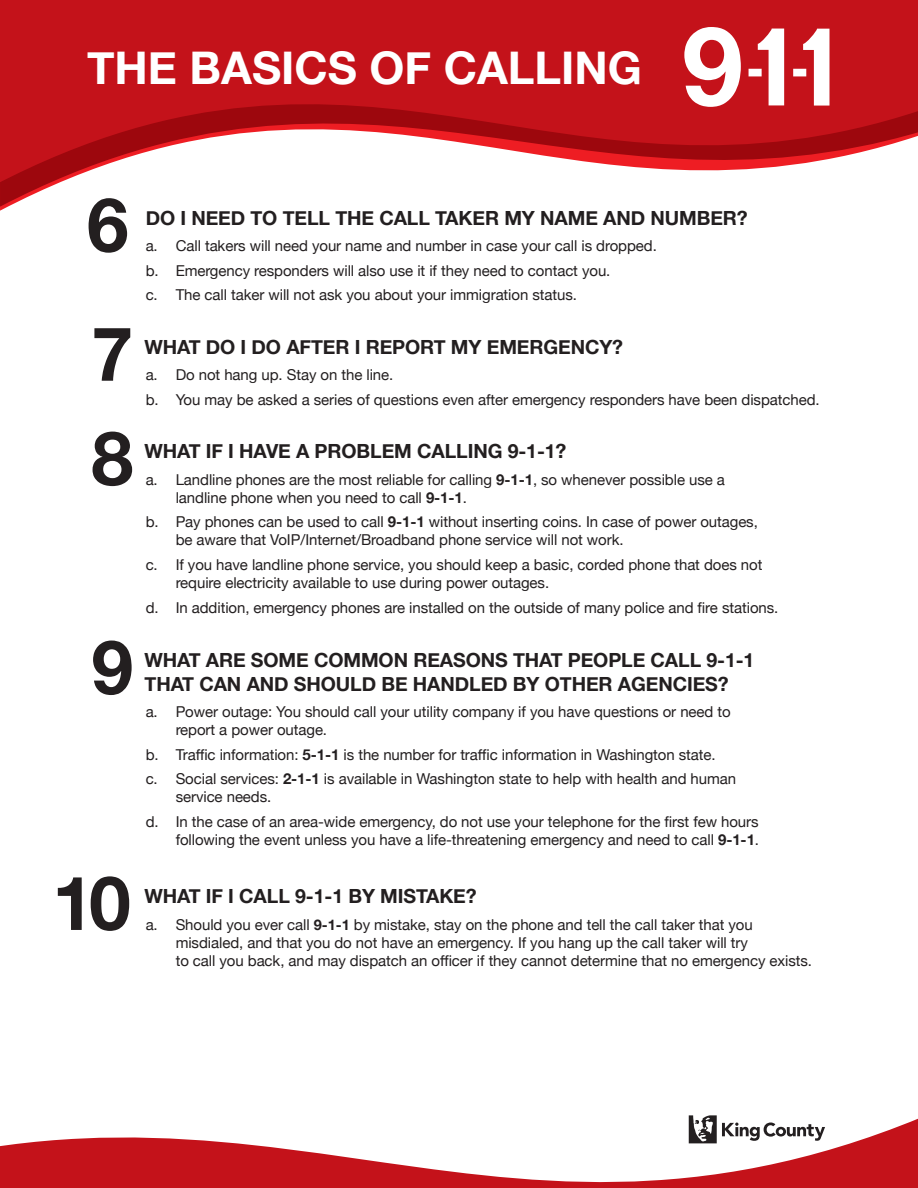
<style>
.page{position:relative;width:918px;height:1188px;background:#fff}
.page>*{position:absolute;margin:0;border:0;box-sizing:border-box;transform-origin:0 0}
.t1{font:700 75px/129px "Helvetica Neue";color:#231f20}
.t2{font:700 45px "Helvetica Neue";color:#fff}
.t3{font:700 19.5px/23.4px "Helvetica Neue";letter-spacing:-.005em;color:#231f20}
.t4{font:15px/18px "Helvetica Neue";letter-spacing:-.005em;color:#231f20}
.s1{font-weight:700}
.s2{font-weight:700;font-size:14.7px}
</style>
<div class="page">
<svg style="left:0;top:0;width:918px;height:211px;fill:#c4121a"></svg>
<svg style="left:684px;top:27px;width:145px;height:80px"></svg>
<svg style="left:0;top:1115px;width:918px;height:73px"></svg>
<svg style="left:689px;top:1115px;width:136px;height:28px"></svg>
<h2 class="t2" style="left:87px;top:33px;width:557px">THE BASICS OF CALLING</h2>
<h1 class="t1" style="left:87px;top:162px;width:48px">6<br>7</h1>
<h1 class="t1" style="left:92px;top:396px;width:43px">8</h1>
<h1 class="t1" style="left:92px;top:605px;width:43px">9</h1>
<h1 class="t1" style="left:52px;top:841px;width:80px">10</h1>
<h3 class="t3" style="left:146px;top:207px;width:604px">DO I NEED TO TELL THE CALL TAKER MY NAME AND NUMBER?</h3>
<p class="t4" style="left:146px;top:234px;width:513px;line-height:24.8px">a. Call takers will need your name and number in case your call is dropped. b. Emergency responders will also use it if they need to contact you.<br>c. The call taker will not ask you about your immigration status.</p>
<h3 class="t3" style="left:145px;top:336px;width:480px">WHAT DO I DO AFTER I REPORT MY EMERGENCY?</h3>
<p class="t4" style="left:146px;top:363px;width:676px;line-height:24.8px">a. Do not hang up. Stay on the line.<br>b. You may be asked a series of questions even after emergency responders have been dispatched.</p>
<h3 class="t3" style="left:145px;top:440px;width:423px">WHAT IF I HAVE A PROBLEM CALLING 9-1-1?</h3>
<p class="t4" style="left:176px;top:471px;width:551px;text-indent:-30px">a. Landline phones are the most reliable for calling <span class="s1">9-1-1</span>, so whenever possible use a landline phone when you need to call <span class="s1">9-1-1</span>.</p>
<p class="t4" style="left:176px;top:514px;width:584px;text-indent:-30px">b. Pay phones can be used to call <span class="s1">9-1-1</span> without inserting coins. In case of power outages, be aware that VoIP/Internet/Broadband phone service will not work.</p>
<p class="t4" style="left:176px;top:557px;width:588px;text-indent:-30px">c. If you have landline phone service, you should keep a basic, corded phone that does not require electricity available to use during power outages.</p>
<p class="t4" style="left:146px;top:599px;width:634px">d. In addition, emergency phones are installed on the outside of many police and fire stations.</p>
<h3 class="t3" style="left:145px;top:649px;width:611px">WHAT ARE SOME COMMON REASONS THAT PEOPLE CALL 9-1-1<br>THAT CAN AND SHOULD BE HANDLED BY OTHER AGENCIES?</h3>
<p class="t4" style="left:176px;top:703px;width:557px;text-indent:-30px">a. Power outage: You should call your utility company if you have questions or need to report a power outage.</p>
<p class="t4" style="left:146px;top:743px;width:592px;line-height:24.8px">b. Traffic information: <span class="s1">5-1-1</span> is the number for traffic information in Washington state.<br>c. Social services: <span class="s1">2-1-1</span> is available in Washington state to help with health and human</p>
<p class="t4" style="left:146px;top:786px;width:614px;line-height:24.8px;text-indent:30px">service needs.<br>d. In the case of an area-wide emergency, do not use your telephone for the first few hours</p>
<p class="t4" style="left:176px;top:832px;width:585px">following the event unless you have a life-threatening emergency and need to call <span class="s1">9-1-1</span>.</p>
<h3 class="t3" style="left:145px;top:885px;width:334px">WHAT IF I CALL 9-1-1 BY MISTAKE?</h3>
<p class="t4" style="left:176px;top:916px;width:638px;text-indent:-30px">a. Should you ever call <span class="s2">9-1-1</span> by mistake, stay on the phone and tell the call taker that you misdialed, and that you do not have an emergency. If you hang up the call taker will try<br>to call you back, and may dispatch an officer if they cannot determine that no emergency exists.</p>
</div>
